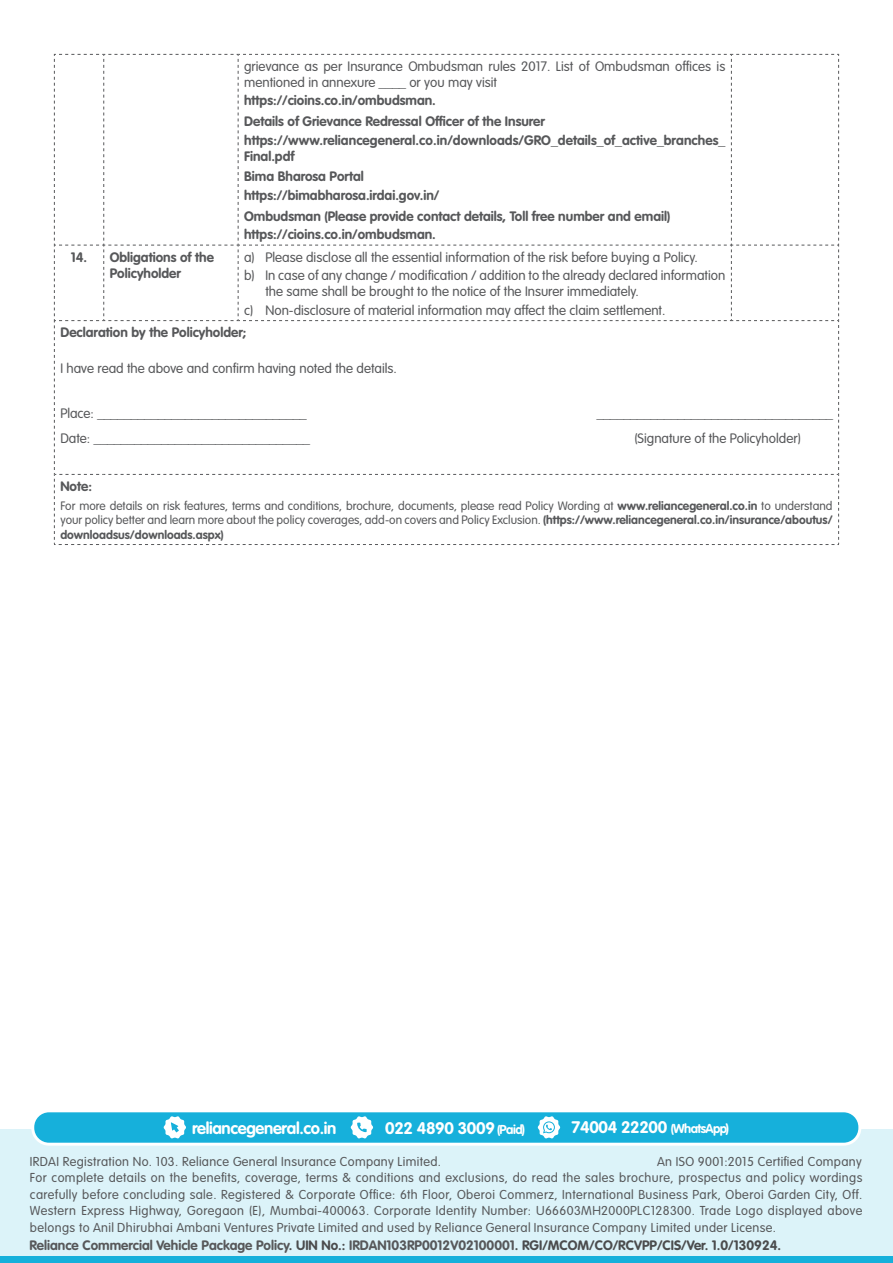
<style>
.page{position:relative;width:893px;height:1263px;background:#fff}
.page>*{position:absolute;margin:0;border:0;box-sizing:border-box;transform-origin:0 0}
.t1{font:700 16.5px "VAG Rounded Std";letter-spacing:-.02em;color:#fff}
.t2{font:300 13.5px/18.5px "VAG Rounded Std";color:#57585a}
.t3{font:700 13.5px/16.2px "VAG Rounded Std";color:#57585a}
.t4{font:300 12.75px/16.5px "VAG Rounded Std";letter-spacing:.025em;color:#57585a;text-align:justify}
.t5{font:300 12px/14.4px "VAG Rounded Std";color:#57585a;text-align:justify}
.s1{font-weight:300}
.s2{font-weight:700}
.s3{font-size:12.75px}
.s4{font-size:13.5px}
.s5{color:#4b4c4d}
</style>
<div class="page">
<div style="left:0;top:1130px;width:893px;height:133px;background:#dcf3f9"></div>
<div style="left:31px;top:1109px;width:830px;height:37px;background:#fff;border-radius:18px"></div>
<div style="left:34px;top:1112px;width:824px;height:31px;background:#16b0db;border-radius:15px"></div>
<svg style="left:164px;top:1116px;width:22px;height:23px"></svg>
<svg style="left:538px;top:1116px;width:22px;height:23px"></svg>
<svg style="left:351px;top:1116px;width:22px;height:23px"></svg>
<div style="left:0;top:1256px;width:893px;height:7px;background:#16b0db"></div>
<svg style="left:54px;top:54px;width:785px;height:491px"></svg>
<p class="t2" style="left:244px;top:58px;width:483px;line-height:16.2px">grievance as per Insurance Ombudsman rules 2017. List of Ombudsman offices is mentioned in annexure ____ or you may visit</p>
<p class="t3" style="left:244px;top:91px;width:302px;line-height:20.7px">https://cioins.co.in/ombudsman.<br>Details of Grievance Redressal Officer of the Insurer</p>
<p class="t3" style="left:244px;top:132px;width:483px">https://www.reliancegeneral.co.in/downloads/GRO_details_of_active_branches_<br>Final.pdf</p>
<p class="t3" style="left:244px;top:168px;width:197px;line-height:18.5px">Bima Bharosa Portal https://bimabharosa.irdai.gov.in/</p>
<p class="t3" style="left:244px;top:207px;width:428px;line-height:18.5px">Ombudsman (Please provide contact details, Toll free number and email) https://cioins.co.in/ombudsman.</p>
<p class="t3" style="left:71px;top:249px;width:145px;text-align:center">14. Obligations of the<br>Policyholder</p>
<p class="t2" style="left:244px;top:248px;width:483px">a) Please disclose all the essential information of the risk before buying a Policy.<br>b) In case of any change / modification / addition to the already declared information</p>
<p class="t2" style="left:244px;top:283px;width:423px;text-align:center">the same shall be brought to the notice of the Insurer immediately.<br>c) Non-disclosure of material information may affect the claim settlement.</p>
<p class="t3" style="left:60px;top:325px;width:188px">Declaration by the Policyholder;</p>
<p class="t2" style="left:60px;top:360px;width:338px">I have read the above and confirm having noted the details.</p>
<p class="t2" style="left:60px;top:405px;width:248px">Place: _______________________________</p>
<p class="t2" style="left:597px;top:405px;width:238px">___________________________________</p>
<p class="t3" style="left:60px;top:431px;width:251px"><span class="s1">Date:</span> ________________________________</p>
<p class="t2" style="left:634px;top:430px;width:168px">(Signature of the Policyholder)</p>
<p class="t3" style="left:60px;top:478px;width:33px">Note:</p>
<p class="t5" style="left:60px;top:499px;width:774px">For more details on risk features, terms and conditions, brochure, documents, please read Policy Wording at <span class="s2">www.reliancegeneral.co.in</span> to understand your policy better and learn more about the policy coverages, add-on covers and Policy Exclusion. <span class="s2">(https://www.reliancegeneral.co.in/insurance/aboutus/ downloadsus/downloads.aspx)</span></p>
<p class="t1" style="left:192px;top:1118px;width:146px">reliancegeneral.co.in</p>
<p class="t1" style="left:385px;top:1118px;width:141px">022 4890 3009 <span class="s3">(Paid</span><span class="s4">)</span></p>
<p class="t1" style="left:572px;top:1118px;width:159px">74004 22200 <span class="s3">(WhatsApp</span><span class="s4">)</span></p>
<p class="t4" style="left:30px;top:1153px;width:413px">IRDAI Registration No. 103. Reliance General Insurance Company Limited.</p>
<p class="t4" style="left:30px;top:1153px;width:834px;text-indent:627px">An ISO 9001:2015 Certified Company For complete details on the benefits, coverage, terms &amp; conditions and exclusions, do read the sales brochure, prospectus and policy wordings carefully before concluding sale. Registered &amp; Corporate Office: 6th Floor, Oberoi Commerz, International Business Park, Oberoi Garden City, Off.<br>Western Express Highway, Goregaon (E), Mumbai-400063. Corporate Identity Number: U66603MH2000PLC128300. Trade Logo displayed above belongs to Anil Dhirubhai Ambani Ventures Private Limited and used by Reliance General Insurance Company Limited under License.</p>
<p class="t3" style="left:29px;top:1237px;width:753px">Reliance Commercial Vehicle Package Policy<span class="s5">. UIN No.:</span> IRDAN103RP0012V02100001<span class="s5">. RGI/MCOM/CO/RCVPP/CIS/Ver. 1.0/130924.</span></p>
</div>
